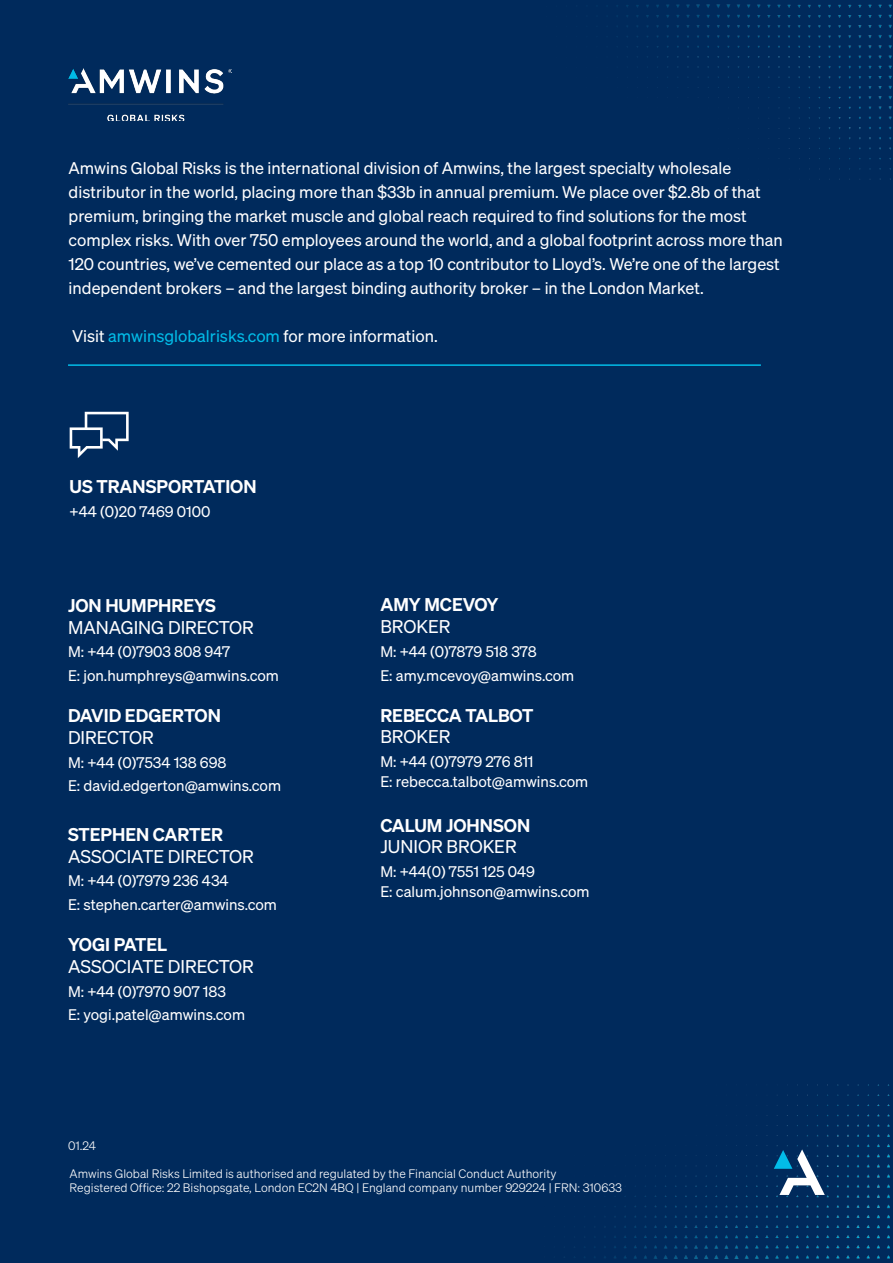
<style>
.page{position:relative;width:893px;height:1263px;background:#002a5c}
.page>*{position:absolute;margin:0;border:0;box-sizing:border-box;transform-origin:0 0}
.Pull_Out_Title_Din_Bold_10_11{font:18px "Sohne Buch";color:#fff}
.Pull_Out_Text_Tisa_Regular_10_13{font:600 18px "Sohne";color:#fff}
.Pull_Out_Title_Din_Bold_10_11-2{font:600 18px "Sohne";color:#fff}
.t1{font:16.5px/24px "Sohne Buch";color:#fff}
.Pull_Out_Text_Tisa_Regular_10_13-2{font:15px "Sohne Buch";color:#fff}
.Pull_Out_Title_Din_Bold_10_11-3{font:15px "Sohne Buch";color:#fff}
.t2{font:12px "Sohne Leicht";color:#fff}
.s1{color:#02bce8}
</style>
<div class="page">
<img style="left:564px;top:1085px;width:326px;height:174px">
<img style="left:617px;top:4px;width:275px;height:176px">
<svg style="left:774px;top:1149px;width:51px;height:46px"></svg>
<svg style="left:70px;top:412px;width:59px;height:46px"></svg>
<img style="left:68px;top:68px;width:164px;height:52px">
<hr style="left:68px;top:364px;width:693px;height:2px;background:#02bce8">
<p class="t1" style="left:69px;top:156px;width:716px">Amwins Global Risks is the international division of Amwins, the largest specialty wholesale distributor in the world, placing more than $33b in annual premium. We place over $2.8b of that premium, bringing the market muscle and global reach required to find solutions for the most complex risks. With over 750 employees around the world, and a global footprint across more than 120 countries, we’ve cemented our place as a top 10 contributor to Lloyd’s. We’re one of the largest independent brokers – and the largest binding authority broker – in the London Market.</p>
<p class="t1" style="left:72px;top:324px;width:367px">Visit <span class="s1">amwinsglobalrisks.com</span> for more information.</p>
<p class="Pull_Out_Text_Tisa_Regular_10_13" style="left:70px;top:475px;width:188px">US TRANSPORTATION</p>
<p class="Pull_Out_Text_Tisa_Regular_10_13-2" style="left:70px;top:502px;width:142px">+44 (0)20 7469 0100</p>
<p class="Pull_Out_Title_Din_Bold_10_11-2" style="left:68px;top:594px;width:149px">JON HUMPHREYS</p>
<p class="Pull_Out_Title_Din_Bold_10_11" style="left:68px;top:616px;width:187px">MANAGING DIRECTOR</p>
<p class="Pull_Out_Text_Tisa_Regular_10_13-2" style="left:68px;top:643px;width:164px">M: +44 (0)7903 808 947</p>
<p class="Pull_Out_Text_Tisa_Regular_10_13-2" style="left:68px;top:667px;width:213px">E: jon.humphreys@amwins.com</p>
<p class="Pull_Out_Text_Tisa_Regular_10_13" style="left:68px;top:704px;width:154px">DAVID EDGERTON</p>
<p class="Pull_Out_Title_Din_Bold_10_11" style="left:68px;top:727px;width:87px">DIRECTOR</p>
<p class="Pull_Out_Text_Tisa_Regular_10_13-2" style="left:68px;top:753px;width:160px">M: +44 (0)7534 138 698</p>
<p class="Pull_Out_Text_Tisa_Regular_10_13-2" style="left:68px;top:777px;width:215px">E: david.edgerton@amwins.com</p>
<p class="Pull_Out_Text_Tisa_Regular_10_13" style="left:68px;top:823px;width:157px">STEPHEN CARTER</p>
<p class="Pull_Out_Title_Din_Bold_10_11" style="left:68px;top:845px;width:187px">ASSOCIATE DIRECTOR</p>
<p class="Pull_Out_Text_Tisa_Regular_10_13-2" style="left:68px;top:872px;width:162px">M: +44 (0)7979 236 434</p>
<p class="Pull_Out_Text_Tisa_Regular_10_13-2" style="left:68px;top:896px;width:210px">E: stephen.carter@amwins.com</p>
<p class="Pull_Out_Text_Tisa_Regular_10_13" style="left:68px;top:933px;width:101px">YOGI PATEL</p>
<p class="Pull_Out_Title_Din_Bold_10_11" style="left:68px;top:955px;width:187px">ASSOCIATE DIRECTOR</p>
<p class="Pull_Out_Text_Tisa_Regular_10_13-2" style="left:68px;top:982px;width:160px">M: +44 (0)7970 907 183</p>
<p class="Pull_Out_Text_Tisa_Regular_10_13-2" style="left:68px;top:1006px;width:179px">E: yogi.patel@amwins.com</p>
<p class="Pull_Out_Title_Din_Bold_10_11-2" style="left:380px;top:594px;width:120px">AMY MCEVOY</p>
<p class="Pull_Out_Title_Din_Bold_10_11" style="left:380px;top:616px;width:72px">BROKER</p>
<p class="Pull_Out_Text_Tisa_Regular_10_13-2" style="left:380px;top:642px;width:158px">M: +44 (0)7879 518 378</p>
<p class="Pull_Out_Text_Tisa_Regular_10_13-2" style="left:380px;top:666px;width:195px">E: amy.mcevoy@amwins.com</p>
<p class="Pull_Out_Text_Tisa_Regular_10_13" style="left:380px;top:704px;width:154px">REBECCA TALBOT</p>
<p class="Pull_Out_Title_Din_Bold_10_11" style="left:380px;top:726px;width:72px">BROKER</p>
<p class="Pull_Out_Text_Tisa_Regular_10_13-2" style="left:380px;top:753px;width:155px">M: +44 (0)7979 276 811</p>
<p class="Pull_Out_Title_Din_Bold_10_11-3" style="left:380px;top:772px;width:209px">E: rebecca.talbot@amwins.com</p>
<p class="Pull_Out_Text_Tisa_Regular_10_13" style="left:380px;top:814px;width:151px">CALUM JOHNSON</p>
<p class="Pull_Out_Title_Din_Bold_10_11" style="left:380px;top:836px;width:138px">JUNIOR BROKER</p>
<p class="Pull_Out_Text_Tisa_Regular_10_13-2" style="left:380px;top:863px;width:156px">M: +44(0) 7551 125 049</p>
<p class="Pull_Out_Title_Din_Bold_10_11-3" style="left:380px;top:882px;width:211px">E: calum.johnson@amwins.com</p>
<p class="t2" style="left:68px;top:1139px;width:30px">01.24</p>
<p class="t2" style="left:70px;top:1166px;width:488px">Amwins Global Risks Limited is authorised and regulated by the Financial Conduct Authority</p>
<p class="t2" style="left:70px;top:1181px;width:554px">Registered Office: 22 Bishopsgate, London EC2N 4BQ | England company number 929224 | FRN: 310633</p>
</div>
